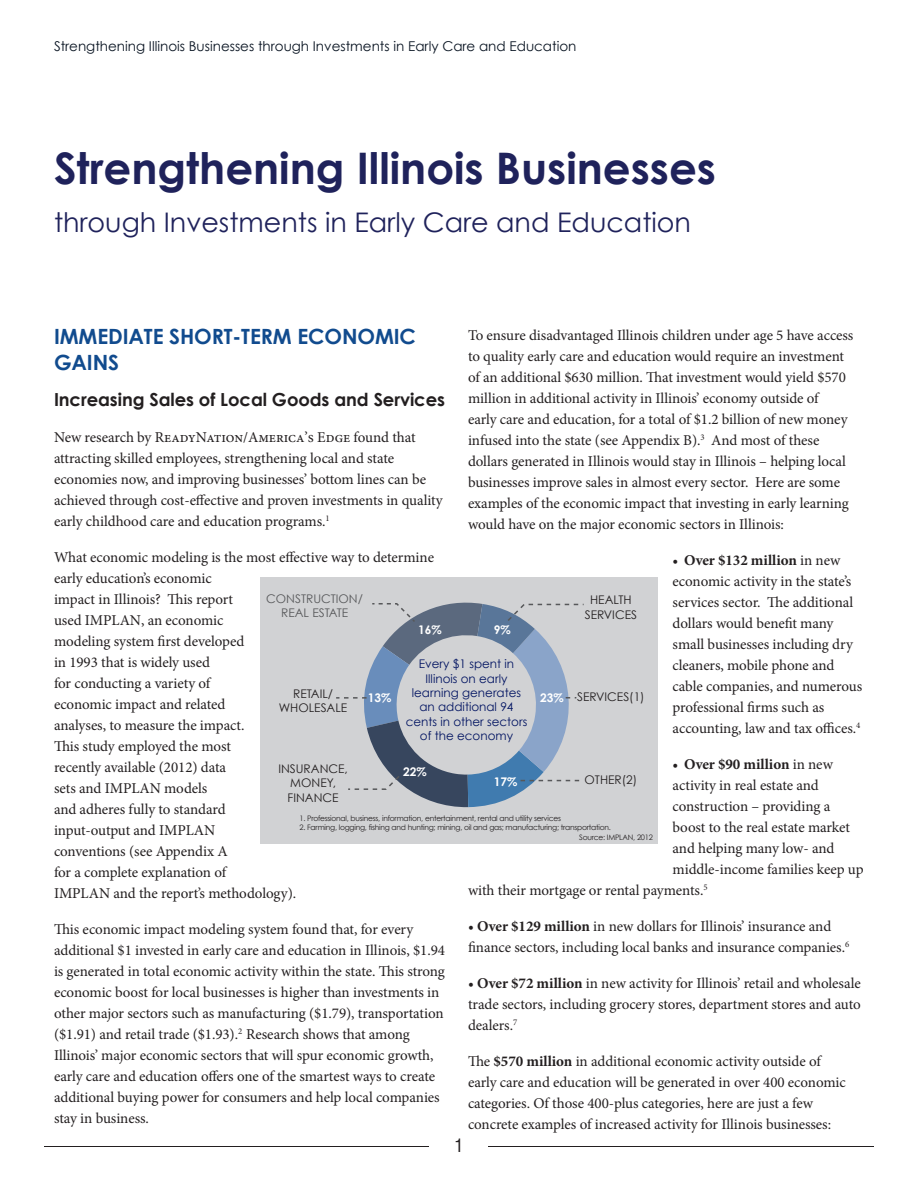
<style>
.page{position:relative;width:918px;height:1188px;background:#fff}
.page>*{position:absolute;margin:0;border:0;box-sizing:border-box;transform-origin:0 0}
.t1{font:700 43.5px "Century Gothic";color:#1f225b}
.t2{font:27px "Century Gothic";color:#1f225b}
.t3{font:700 21px/25.5px "Century Gothic";letter-spacing:-.005em;color:#114b8e}
.t4{font:700 18px "Century Gothic";letter-spacing:-.005em;color:#231f20}
.t5{font:condensed 18px "Helvetica";color:#231f20}
.t6{font:15px/21px "Minion Pro";letter-spacing:-.005em;color:#231f20}
.t7{font:700 15px "Minion Pro";letter-spacing:-.005em;color:#231f20}
.t8{font:13.5px "Century Gothic";color:#091422}
.t9{font:11.85px/14.2px "Century Gothic";color:#011361;text-align:center}
.t10{font:11.85px/14.2px "Century Gothic";color:#231f20;text-align:center}
.t11{font:11.85px/14.2px "Century Gothic";color:#57585a;text-align:center}
.t12{font:700 11.85px "Century Gothic";color:#fff}
.t13{font:7.5px/10.4px "Century Gothic";letter-spacing:-.03em;color:#231f20}
.s1{font-weight:700}
.s2{font-weight:400}
.s3{font-weight:700;color:#fff}
</style>
<div class="page">
<hr style="left:488px;top:1146px;width:385px;height:1px;background:#231f20">
<hr style="left:45px;top:1146px;width:385px;height:1px;background:#231f20">
<div style="left:260px;top:577px;width:398px;height:267px;background:#d1d2d4"></div>
<svg style="left:336px;top:602px;width:248px;height:206px"></svg>
<p class="t8" style="left:54px;top:37px;width:524px">Strengthening Illinois Businesses through Investments in Early Care and Education</p>
<p class="t1" style="left:54px;top:141px;width:664px">Strengthening Illinois Businesses</p>
<p class="t2" style="left:54px;top:206px;width:639px">through Investments in Early Care and Education</p>
<p class="t6" style="left:468px;top:324px;width:387px">To ensure disadvantaged Illinois children under age 5 have access to quality early care and education would require an investment of an additional $630 million. That investment would yield $570 million in additional activity in Illinois’ economy outside of<br>early care and education, for a total of $1.2 billion of new money infused into the state (see Appendix B).<sup>3</sup> And most of these dollars generated in Illinois would stay in Illinois – helping local businesses improve sales in almost every sector. Here are some examples of the economic impact that investing in early learning would have on the major economic sectors in Illinois:</p>
<p class="t6" style="left:673px;top:549px;width:191px">• <span class="s1">Over $132 million</span> in new economic activity in the state’s services sector. The additional dollars would benefit many small businesses including dry cleaners, mobile phone and cable companies, and numerous professional firms such as accounting, law and tax offices.<sup>4</sup></p>
<p class="t7" style="left:673px;top:753px;width:162px"><span class="s2">•</span> Over $90 million <span class="s2">in new</span></p>
<p class="t6" style="left:673px;top:774px;width:148px">activity in real estate and</p>
<p class="t6" style="left:673px;top:795px;width:159px">construction – providing a</p>
<p class="t6" style="left:673px;top:816px;width:179px">boost to the real estate market</p>
<p class="t6" style="left:673px;top:837px;width:163px">and helping many low- and</p>
<p class="t6" style="left:673px;top:858px;width:192px">middle-income families keep up</p>
<p class="t6" style="left:468px;top:879px;width:241px">with their mortgage or rental payments.<sup>5</sup></p>
<p class="t6" style="left:468px;top:915px;width:383px">• <span class="s1">Over $129 million</span> in new dollars for Illinois’ insurance and finance sectors, including local banks and insurance companies.<sup>6</sup></p>
<p class="t6" style="left:468px;top:972px;width:394px;text-align:justify">• <span class="s1">Over $72 million</span> in new activity for Illinois’ retail and wholesale trade sectors, including grocery stores, department stores and auto dealers.<sup>7</sup></p>
<p class="t6" style="left:468px;top:1050px;width:379px">The <span class="s1">$570 million</span> in additional economic activity outside of early care and education will be generated in over 400 economic categories. Of those 400-plus categories, here are just a few concrete examples of increased activity for Illinois businesses:</p>
<p class="t3" style="left:54px;top:324px;width:364px">IMMEDIATE SHORT-TERM ECONOMIC<br>GAINS</p>
<p class="t4" style="left:54px;top:388px;width:393px">Increasing Sales of Local Goods and Services</p>
<p class="t6" style="left:54px;top:427px;width:390px">New research by ReadyNation/America’s Edge found that attracting skilled employees, strengthening local and state economies now, and improving businesses’ bottom lines can be achieved through cost-effective and proven investments in quality early childhood care and education programs.<sup>1</sup></p>
<p class="t6" style="left:54px;top:547px;width:382px">What economic modeling is the most effective way to determine early education’s economic<br>impact in Illinois? This report<br>used IMPLAN, an economic<br>modeling system first developed<br>in 1993 that is widely used<br>for conducting a variety of<br>economic impact and related<br>analyses, to measure the impact.<br>This study employed the most<br>recently available (2012) data<br>sets and IMPLAN models<br>and adheres fully to standard<br>input-output and IMPLAN<br>conventions (see Appendix A<br>for a complete explanation of<br>IMPLAN and the report’s methodology).</p>
<p class="t6" style="left:54px;top:919px;width:393px">This economic impact modeling system found that, for every additional $1 invested in early care and education in Illinois, $1.94 is generated in total economic activity within the state. This strong economic boost for local businesses is higher than investments in other major sectors such as manufacturing ($1.79), transportation ($1.91) and retail trade ($1.93).<sup>2</sup> Research shows that among Illinois’ major economic sectors that will spur economic growth, early care and education offers one of the smartest ways to create additional buying power for consumers and help local companies stay in business.</p>
<p class="t11" style="left:266px;top:591px;width:98px">CONSTRUCTION/<br>REAL ESTATE</p>
<p class="t10" style="left:585px;top:593px;width:54px">HEALTH<br>SERVICES</p>
<p class="t12" style="left:418px;top:622px;width:25px">16%</p>
<p class="t12" style="left:494px;top:622px;width:18px">9%</p>
<p class="t9" style="left:406px;top:657px;width:123px">Every $1 spent in<br>Illinois on early learning generates an additional 94 cents in other sectors of the economy</p>
<p class="t10" style="left:279px;top:686px;width:70px">RETAIL/<br>WHOLESALE</p>
<p class="t12" style="left:368px;top:690px;width:25px">13%</p>
<p class="t10" style="left:540px;top:689px;width:106px"><span class="s3">23%</span> SERVICES(1)</p>
<p class="t10" style="left:278px;top:762px;width:71px">INSURANCE,<br>MONEY,<br>FINANCE</p>
<p class="t10" style="left:585px;top:772px;width:54px">OTHER(2)</p>
<p class="t12" style="left:403px;top:765px;width:25px">22%</p>
<p class="t12" style="left:494px;top:774px;width:25px">17%</p>
<p class="t13" style="left:299px;top:813px;width:263px">1. Professional, business, information, entertainment, rental and utility services</p>
<p class="t13" style="left:579px;top:822px;width:75px;text-indent:-280px">2. Farming, logging, fishing and hunting; mining, oil and gas; manufacturing; transportation.<br>Source: IMPLAN, 2012</p>
<p class="t5" style="left:454px;top:1134px;width:10px">1</p>
</div>
